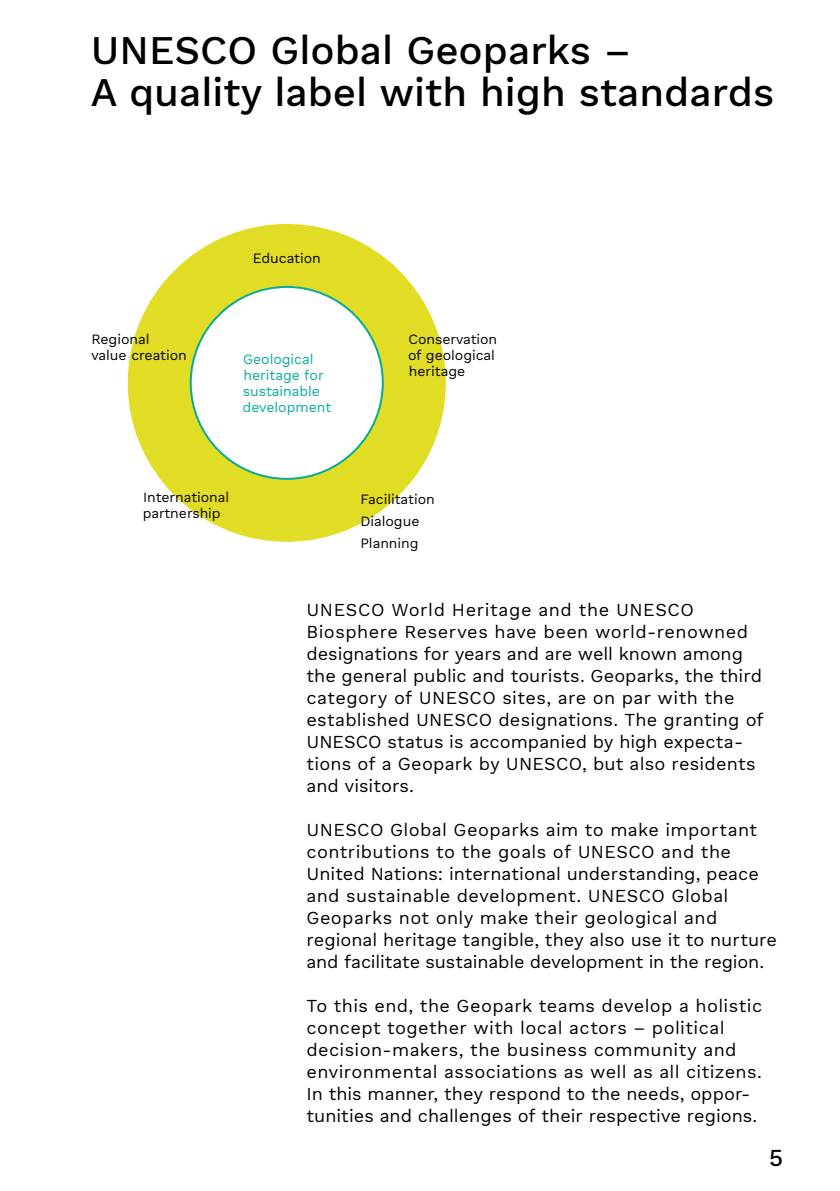
<style>
.page{position:relative;width:840px;height:1191px;background:#fff}
.page>*{position:absolute;margin:0;border:0;box-sizing:border-box;transform-origin:0 0}
.t1{font:500 40px/42px "Work Sans DUK";color:#000}
.t2{font:500 24px "Work Sans DUK";color:#000}
.t3{font:18px/22px "Work Sans DUK";letter-spacing:.015em;color:#000}
.t4{font:14px/16px "Work Sans DUK";letter-spacing:-.005em;color:#000}
.t5{font:14px/16px "Work Sans DUK";letter-spacing:-.005em;color:#08aa9b}
</style>
<div class="page">
<div style="left:128px;top:224px;width:317px;height:318px;background:#e1dd24;border-radius:50%"></div>
<div style="left:191px;top:287px;width:191px;height:192px;background:#fff;border-radius:50%"></div>
<h1 class="t1" style="left:91px;top:32px;width:684px">UNESCO Global Geoparks –<br>A quality label with high standards</h1>
<p class="t4" style="left:91px;top:332px;width:97px">Regional value creation</p>
<p class="t4" style="left:253px;top:251px;width:69px">Education</p>
<p class="t5" style="left:242px;top:352px;width:90px">Geological heritage for sustainable development</p>
<p class="t4" style="left:408px;top:332px;width:91px">Conservation of geological heritage</p>
<p class="t4" style="left:143px;top:490px;width:88px">International partnership</p>
<p class="t4" style="left:360px;top:488px;width:76px;line-height:22px">Facilitation<br>Dialogue<br>Planning</p>
<p class="t3" style="left:306px;top:600px;width:458px">UNESCO World Heritage and the UNESCO Biosphere Reserves have been world-renowned designations for years and are well known among the general public and tourists. Geoparks, the third category of UNESCO sites, are on par with the established UNESCO designations. The granting of UNESCO status is accompanied by high expecta&shy;tions of a Geopark by UNESCO, but also residents and visitors.</p>
<p class="t3" style="left:306px;top:820px;width:472px">UNESCO Global Geoparks aim to make important contributions to the goals of UNESCO and the United Nations: international understanding, peace and sustainable development. UNESCO Global Geoparks not only make their geological and regional heritage tangible, they also use it to nurture and facilitate sustainable development in the region.</p>
<p class="t3" style="left:306px;top:996px;width:457px">To this end, the Geopark teams develop a holistic concept together with local actors – political decision-makers, the business community and environmental associations as well as all citizens.<br>In this manner, they respond to the needs, oppor&shy;tunities and challenges of their respective regions.</p>
<h2 class="t2" style="left:768px;top:1144px;width:15px">5</h2>
</div>
